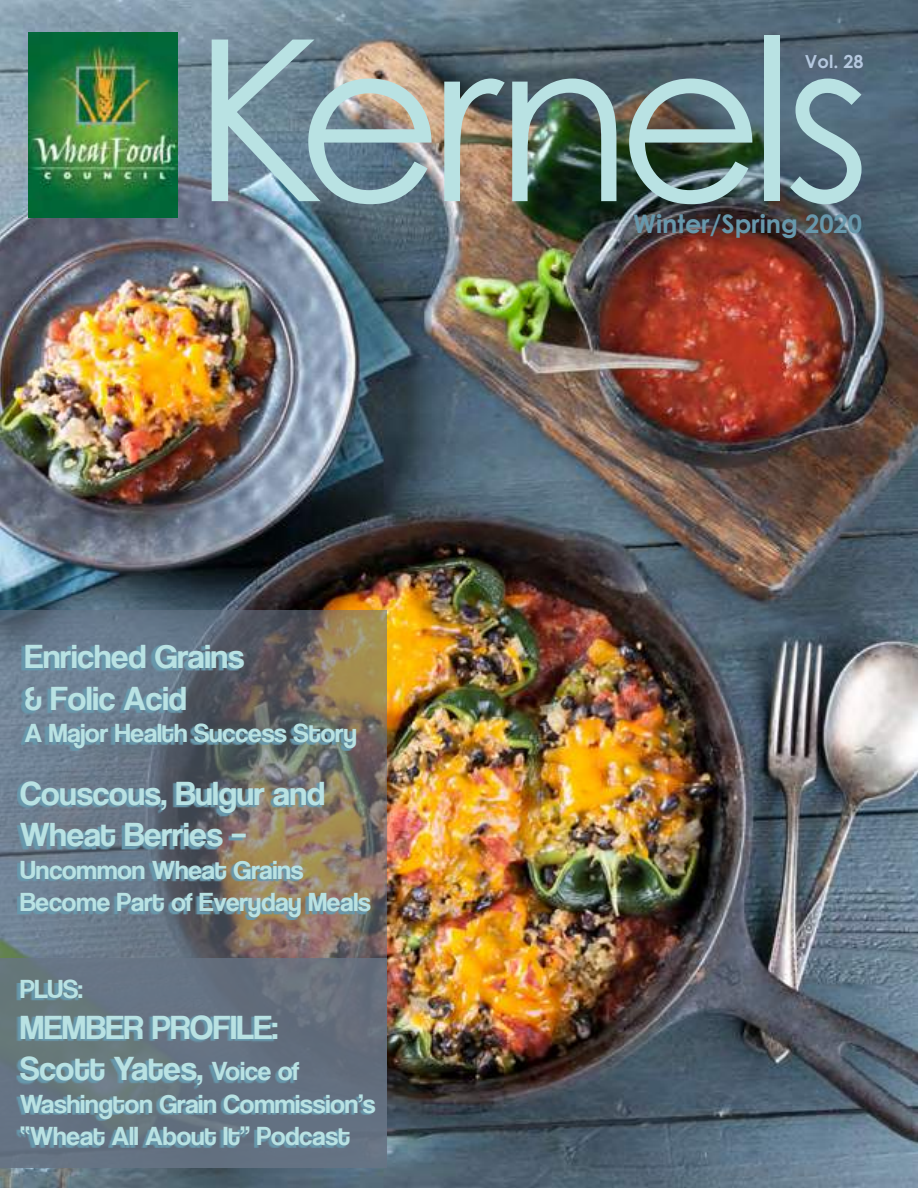
<style>
.page{position:relative;width:918px;height:1188px;background:#fff}
.page>*{position:absolute;margin:0;border:0;box-sizing:border-box;transform-origin:0 0}
.t1{font:225px "Century Gothic";letter-spacing:-.055em;color:#b9e2e3}
.t2{font:34.5px/41.4px "Coolvetica Rg";color:#b9e2e3}
.t3{font:27px/32.4px "Coolvetica Rg";color:#b9e2e3}
.t4{font:700 25.5px "Century Gothic";color:#6798ac}
.t5{font:700 18px "Century Gothic";color:#b5c8df}
.s1{font-size:27px}
</style>
<div class="page">
<img style="left:0;top:0;width:918px;height:1188px">
<img style="left:28px;top:32px;width:149px;height:185px">
<svg style="left:0;top:610px;width:387px;height:348px"></svg>
<div style="left:0;top:958px;width:387px;height:210px;background:#677485"></div>
<svg style="left:21px;top:645px;width:332px;height:105px"></svg>
<svg style="left:17px;top:782px;width:351px;height:138px"></svg>
<svg style="left:17px;top:983px;width:355px;height:165px"></svg>
<h1 class="t1" style="left:192px;top:-37px;width:681px">Kernels</h1>
<p class="t5" style="left:805px;top:47px;width:60px">Vol. 28</p>
<p class="t2" style="left:25px;top:636px;width:221px">Enriched Grains &amp; Folic Acid</p>
<p class="t3" style="left:25px;top:717px;width:334px">A Major Health Success Story</p>
<p class="t2" style="left:20px;top:772px;width:306px">Couscous, Bulgur and<br>Wheat Berries –</p>
<p class="t3" style="left:20px;top:853px;width:352px">Uncommon Wheat Grains<br>Become Part of Everyday Meals</p>
<p class="t3" style="left:20px;top:972px;width:64px">PLUS:</p>
<p class="t2" style="left:20px;top:1006px;width:281px">MEMBER PROFILE:<br>Scott Yates, <span class="s1">Voice of</span></p>
<p class="t3" style="left:20px;top:1087px;width:357px">Washington Grain Commission’s “Wheat All About It” Podcast</p>
<p class="t4" style="left:633px;top:204px;width:230px">Winter/Spring 2020</p>
</div>
